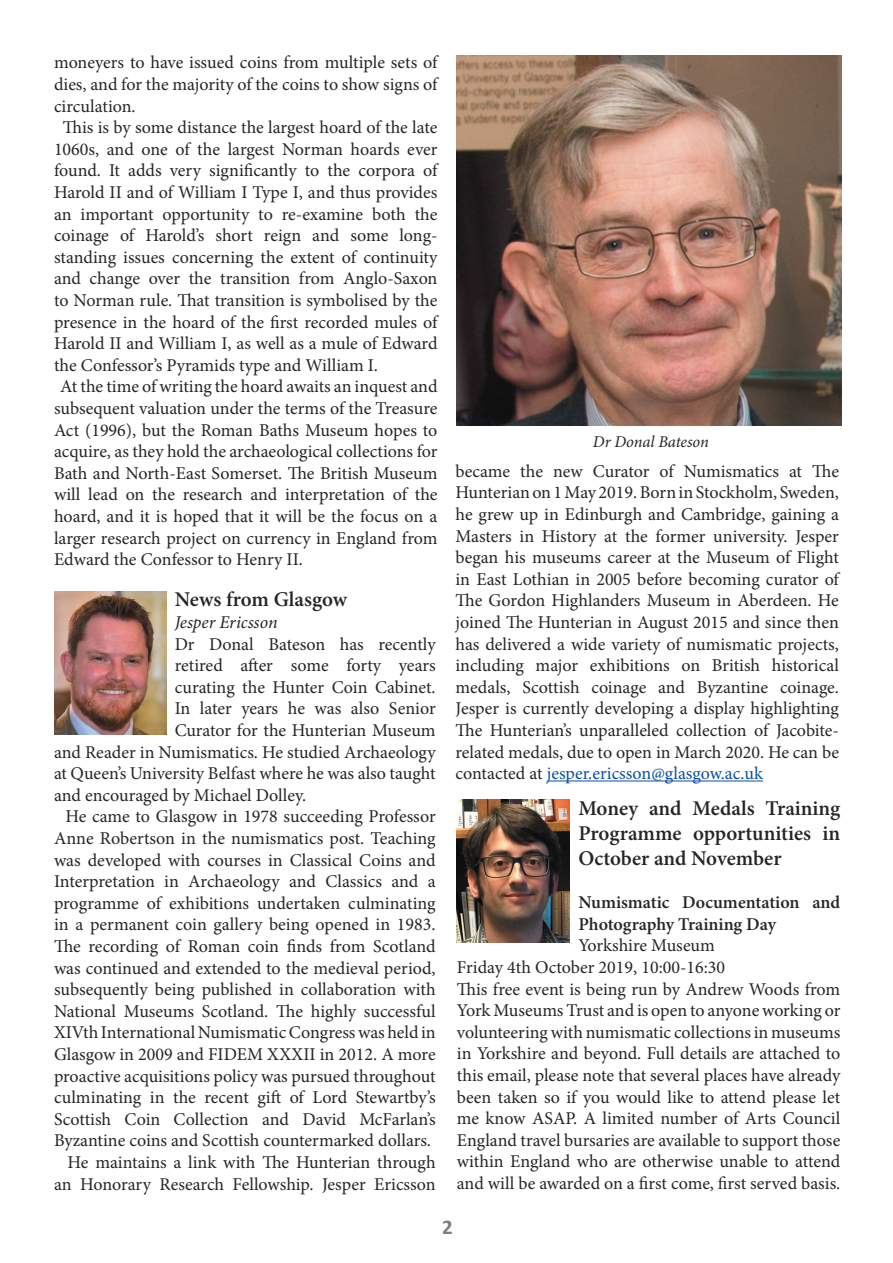
<style>
.page{position:relative;width:893px;height:1263px;background:#fff}
.page>*{position:absolute;margin:0;border:0;box-sizing:border-box;transform-origin:0 0}
.t1{font:600 21px/25.2px "Minion Pro";color:#242527;text-align:justify}
.t2{font:700 21px "Calibri";color:#797f85}
.t3{font:18px/21.6px "Minion Pro";color:#242527;text-align:justify}
.t4{font:600 18px/21.6px "Minion Pro";color:#242527}
.t5{font:italic 18px "Minion Pro";letter-spacing:-.005em;color:#242527}
.t6{font:italic 16.5px "Minion Pro";letter-spacing:-.01em;color:#242527}
.s1{color:#0a4fa2}
</style>
<div class="page">
<img style="left:54px;top:591px;width:112px;height:143px">
<img style="left:456px;top:55px;width:385px;height:370px">
<hr style="left:547px;top:780px;width:216px;height:1px;background:#0a4fa2">
<img style="left:457px;top:799px;width:113px;height:143px">
<p class="t3" style="left:54px;top:52px;width:385px">moneyers to have issued coins from multiple sets of</p>
<p class="t3" style="left:54px;top:74px;width:385px">dies, and for the majority of the coins to show signs of</p>
<p class="t3" style="left:54px;top:95px;width:83px">circulation.</p>
<p class="t3" style="left:63px;top:117px;width:376px">This is by some distance the largest hoard of the late</p>
<p class="t3" style="left:54px;top:138px;width:385px">1060s, and one of the largest Norman hoards ever</p>
<p class="t3" style="left:54px;top:160px;width:385px">found. It adds very significantly to the corpora of</p>
<p class="t3" style="left:54px;top:182px;width:385px">Harold II and of William I Type I, and thus provides</p>
<p class="t3" style="left:54px;top:203px;width:385px">an important opportunity to re-examine both the</p>
<p class="t3" style="left:54px;top:225px;width:385px">coinage of Harold’s short reign and some long-</p>
<p class="t3" style="left:54px;top:246px;width:385px">standing issues concerning the extent of continuity</p>
<p class="t3" style="left:54px;top:268px;width:385px">and change over the transition from Anglo-Saxon</p>
<p class="t3" style="left:54px;top:290px;width:385px">to Norman rule. That transition is symbolised by the</p>
<p class="t3" style="left:54px;top:311px;width:385px">presence in the hoard of the first recorded mules of</p>
<p class="t3" style="left:54px;top:333px;width:385px">Harold II and William I, as well as a mule of Edward</p>
<p class="t3" style="left:54px;top:354px;width:326px">the Confessor’s Pyramids type and William I.</p>
<p class="t3" style="left:60px;top:376px;width:379px">At the time of writing the hoard awaits an inquest and</p>
<p class="t3" style="left:54px;top:398px;width:385px">subsequent valuation under the terms of the Treasure</p>
<p class="t3" style="left:54px;top:419px;width:385px">Act (1996), but the Roman Baths Museum hopes to</p>
<p class="t3" style="left:54px;top:441px;width:385px">acquire, as they hold the archaeological collections for</p>
<p class="t3" style="left:54px;top:462px;width:385px">Bath and North-East Somerset. The British Museum</p>
<p class="t3" style="left:54px;top:484px;width:385px">will lead on the research and interpretation of the</p>
<p class="t3" style="left:54px;top:506px;width:385px">hoard, and it is hoped that it will be the focus on a</p>
<p class="t3" style="left:54px;top:527px;width:385px">larger research project on currency in England from</p>
<p class="t3" style="left:54px;top:549px;width:250px">Edward the Confessor to Henry II.</p>
<p class="t1" style="left:175px;top:587px;width:174px">News from Glasgow</p>
<p class="t5" style="left:175px;top:610px;width:104px">Jesper Ericsson</p>
<p class="t3" style="left:175px;top:633px;width:262px">Dr Donal Bateson has recently</p>
<p class="t3" style="left:175px;top:655px;width:262px">retired after some forty years</p>
<p class="t3" style="left:175px;top:676px;width:262px">curating the Hunter Coin Cabinet.</p>
<p class="t3" style="left:175px;top:698px;width:262px">In later years he was also Senior</p>
<p class="t3" style="left:175px;top:719px;width:262px">Curator for the Hunterian Museum</p>
<p class="t3" style="left:54px;top:741px;width:383px">and Reader in Numismatics. He studied Archaeology</p>
<p class="t3" style="left:54px;top:763px;width:383px">at Queen’s University Belfast where he was also taught</p>
<p class="t3" style="left:54px;top:784px;width:254px">and encouraged by Michael Dolley.</p>
<p class="t3" style="left:65px;top:806px;width:372px">He came to Glasgow in 1978 succeeding Professor</p>
<p class="t3" style="left:54px;top:827px;width:383px">Anne Robertson in the numismatics post. Teaching</p>
<p class="t3" style="left:54px;top:849px;width:383px">was developed with courses in Classical Coins and</p>
<p class="t3" style="left:54px;top:871px;width:383px">Interpretation in Archaeology and Classics and a</p>
<p class="t3" style="left:54px;top:892px;width:383px">programme of exhibitions undertaken culminating</p>
<p class="t3" style="left:54px;top:914px;width:383px">in a permanent coin gallery being opened in 1983.</p>
<p class="t3" style="left:54px;top:935px;width:383px">The recording of Roman coin finds from Scotland</p>
<p class="t3" style="left:54px;top:957px;width:383px">was continued and extended to the medieval period,</p>
<p class="t3" style="left:54px;top:979px;width:383px">subsequently being published in collaboration with</p>
<p class="t3" style="left:54px;top:1000px;width:383px">National Museums Scotland. The highly successful</p>
<p class="t3" style="left:54px;top:1022px;width:383px">XIVth International Numismatic Congress was held in</p>
<p class="t3" style="left:54px;top:1043px;width:383px">Glasgow in 2009 and FIDEM XXXII in 2012. A more</p>
<p class="t3" style="left:54px;top:1065px;width:383px">proactive acquisitions policy was pursued throughout</p>
<p class="t3" style="left:54px;top:1087px;width:383px">culminating in the recent gift of Lord Stewartby’s</p>
<p class="t3" style="left:54px;top:1108px;width:383px">Scottish Coin Collection and David McFarlan’s</p>
<p class="t3" style="left:54px;top:1130px;width:379px">Byzantine coins and Scottish countermarked dollars.</p>
<p class="t3" style="left:68px;top:1151px;width:369px">He maintains a link with The Hunterian through</p>
<p class="t3" style="left:54px;top:1173px;width:383px">an Honorary Research Fellowship. Jesper Ericsson</p>
<p class="t6" style="left:593px;top:430px;width:118px">Dr Donal Bateson</p>
<p class="t3" style="left:455px;top:460px;width:385px">became the new Curator of Numismatics at The Hunterian on 1 May 2019. Born in Stockholm, Sweden, he grew up in Edinburgh and Cambridge, gaining a Masters in History at the former university. Jesper began his museums career at the Museum of Flight in East Lothian in 2005 before becoming curator of The Gordon Highlanders Museum in Aberdeen. He joined The Hunterian in August 2015 and since then has delivered a wide variety of numismatic projects, including major exhibitions on British historical medals, Scottish coinage and Byzantine coinage.<br>Jesper is currently developing a display highlighting The Hunterian’s unparalleled collection of Jacobite&shy;related medals, due to open in March 2020. He can be contacted at <span class="s1">jesper.ericsson@glasgow.ac.uk</span></p>
<p class="t1" style="left:578px;top:795px;width:263px">Money and Medals Training Programme opportunities in October and November</p>
<p class="t4" style="left:578px;top:891px;width:263px">Numismatic Documentation and<br>Photography Training Day</p>
<p class="t3" style="left:457px;top:935px;width:385px;text-align:left;text-indent:122px">Yorkshire Museum<br>Friday 4th October 2019, 10:00-16:30<br>This free event is being run by Andrew Woods from York Museums Trust and is open to anyone working or volunteering with numismatic collections in museums in Yorkshire and beyond. Full details are attached to this email, please note that several places have already been taken so if you would like to attend please let me know ASAP. A limited number of Arts Council England travel bursaries are available to support those within England who are otherwise unable to attend and will be awarded on a first come, first served basis.</p>
<p class="t2" style="left:442px;top:1214px;width:12px">2</p>
</div>
